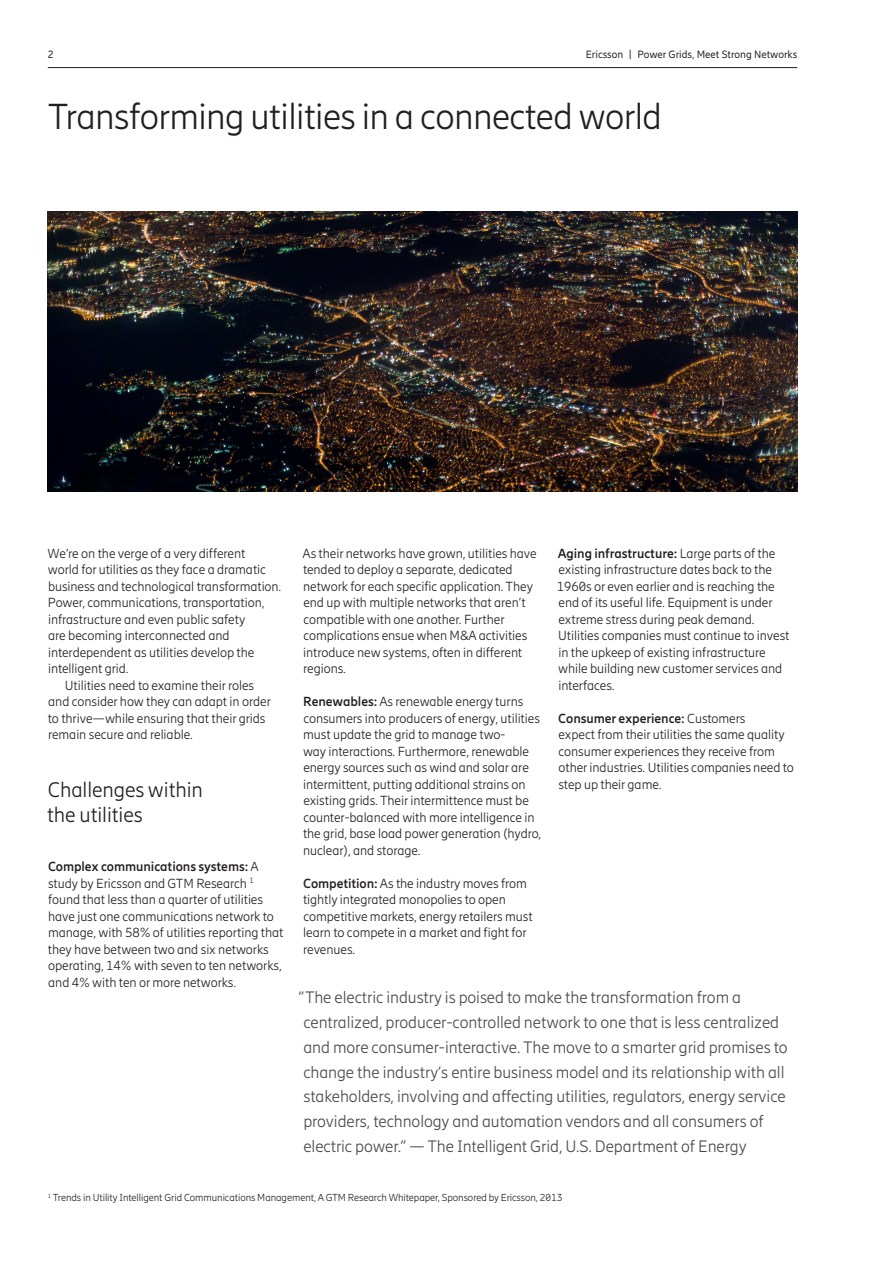
<style>
.page{position:relative;width:893px;height:1263px;background:#fff}
.page>*{position:absolute;margin:0;border:0;box-sizing:border-box;transform-origin:0 0}
.t1{font:300 36px "Ericsson Hilda";letter-spacing:-.015em;color:#231f20}
.t2{font:300 21px/24.8px "Ericsson Hilda";letter-spacing:-.005em;color:#231f20}
.t3{font:300 16.5px/24.8px "Ericsson Hilda";letter-spacing:-.005em;color:#494a4b}
.t4{font:300 13.2px/16.5px "Ericsson Hilda";letter-spacing:-.005em;color:#231f20}
.t5{font:10.5px "Ericsson Hilda";color:#231f20}
.t6{font:300 10.2px "Ericsson Hilda";letter-spacing:-.005em;color:#231f20}
.s1{font-weight:700}
</style>
<div class="page">
<hr style="left:48px;top:67px;width:749px;height:1px;background:#231f20">
<img style="left:48px;top:211px;width:749px;height:281px">
<p class="t5" style="left:48px;top:49px;width:7px">2</p>
<p class="t5" style="left:586px;top:49px;width:213px">Ericsson | Power Grids, Meet Strong Networks</p>
<h1 class="t1" style="left:48px;top:96px;width:616px">Transforming utilities in a connected world</h1>
<p class="t4" style="left:48px;top:545px;width:199px">We’re on the verge of a very different</p>
<p class="t4" style="left:48px;top:561px;width:220px">world for utilities as they face a dramatic</p>
<p class="t4" style="left:48px;top:578px;width:235px">business and technological transformation.</p>
<p class="t4" style="left:48px;top:594px;width:218px">Power, communications, transportation,</p>
<p class="t4" style="left:48px;top:611px;width:199px">infrastructure and even public safety</p>
<p class="t4" style="left:48px;top:627px;width:183px">are becoming interconnected and</p>
<p class="t4" style="left:48px;top:644px;width:208px">interdependent as utilities develop the</p>
<p class="t4" style="left:48px;top:660px;width:82px">intelligent grid.</p>
<p class="t4" style="left:65px;top:677px;width:191px">Utilities need to examine their roles</p>
<p class="t4" style="left:48px;top:693px;width:224px">and consider how they can adapt in order</p>
<p class="t4" style="left:48px;top:710px;width:219px">to thrive—while ensuring that their grids</p>
<p class="t4" style="left:48px;top:726px;width:146px">remain secure and reliable.</p>
<h2 class="t2" style="left:47px;top:777px;width:157px">Challenges within the utilities</h2>
<p class="t4" style="left:48px;top:858px;width:237px"><span class="s1">Complex communications systems:</span> A study by Ericsson and GTM Research <sup>1 </sup>found that less than a quarter of utilities have just one communications network to manage, with 58% of utilities reporting that they have between two and six networks operating, 14% with seven to ten networks, and 4% with ten or more networks.</p>
<p class="t4" style="left:557px;top:545px;width:234px"><span class="s1">Aging infrastructure:</span> Large parts of the existing infrastructure dates back to the 1960s or even earlier and is reaching the end of its useful life. Equipment is under extreme stress during peak demand.<br>Utilities companies must continue to invest in the upkeep of existing infrastructure while building new customer services and interfaces.</p>
<p class="t4" style="left:558px;top:710px;width:237px"><span class="s1">Consumer experience:</span> Customers<br>expect from their utilities the same quality consumer experiences they receive from other industries. Utilities companies need to step up their game.</p>
<p class="t4" style="left:302px;top:545px;width:236px">As their networks have grown, utilities have tended to deploy a separate, dedicated network for each specific application. They end up with multiple networks that aren’t compatible with one another. Further complications ensue when M&amp;A activities introduce new systems, often in different regions.</p>
<p class="t4" style="left:303px;top:693px;width:240px"><span class="s1">Renewables:</span> As renewable energy turns consumers into producers of energy, utilities must update the grid to manage two-<br>way interactions. Furthermore, renewable energy sources such as wind and solar are intermittent, putting additional strains on existing grids. Their intermittence must be counter-balanced with more intelligence in the grid, base load power generation (hydro, nuclear), and storage.</p>
<p class="t4" style="left:303px;top:875px;width:231px"><span class="s1">Competition:</span> As the industry moves from tightly integrated monopolies to open competitive markets, energy retailers must learn to compete in a market and fight for revenues.</p>
<p class="t3" style="left:299px;top:985px;width:491px">“The electric industry is poised to make the transformation from a centralized, producer-controlled network to one that is less centralized and more consumer-interactive. The move to a smarter grid promises to change the industry’s entire business model and its relationship with all stakeholders, involving and affecting utilities, regulators, energy service providers, technology and automation vendors and all consumers of electric power.” — The Intelligent Grid, U.S. Department of Energy</p>
<p class="t6" style="left:48px;top:1192px;width:516px"><sup>1</sup> Trends in Utility Intelligent Grid Communications Management, A GTM Research Whitepaper, Sponsored by Ericsson, 2013</p>
</div>
